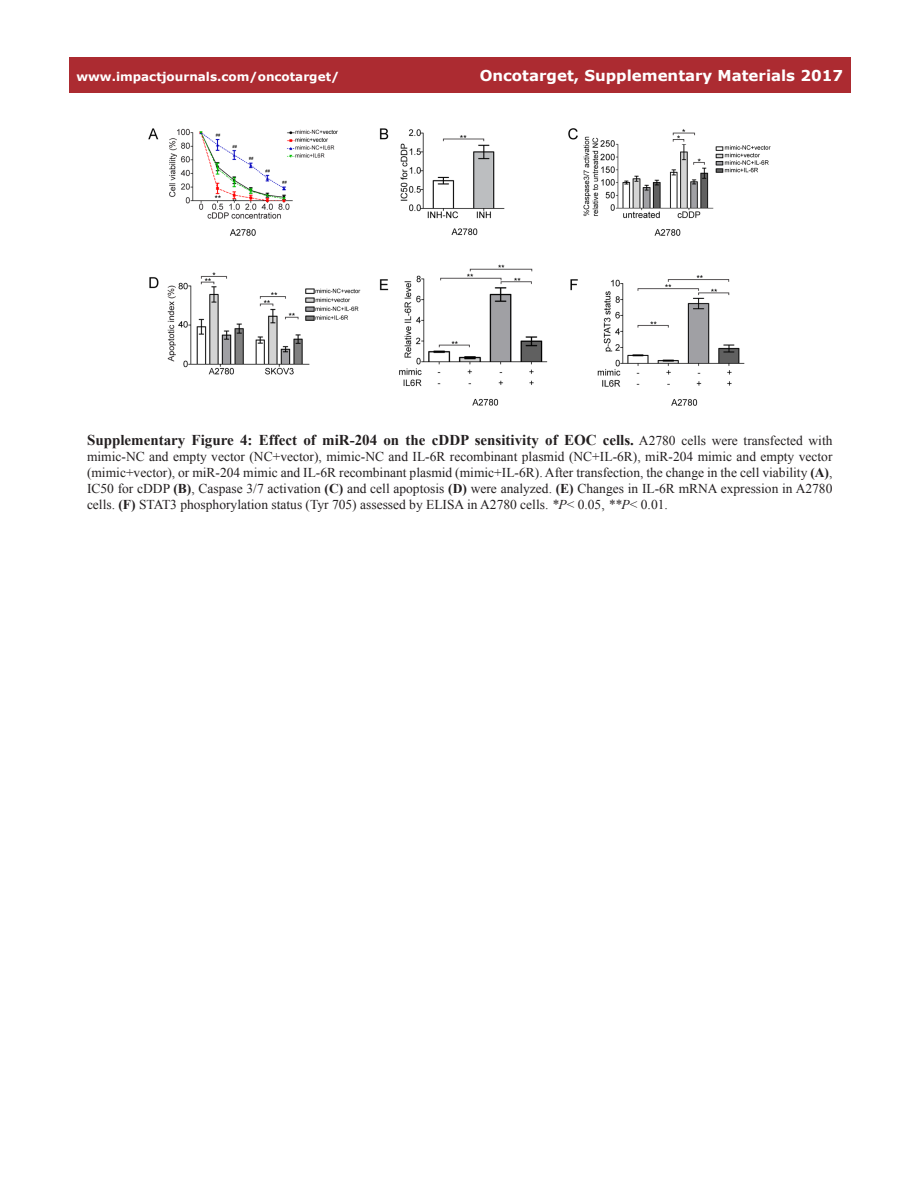
<style>
.page{position:relative;width:918px;height:1188px;background:#fff}
.page>*{position:absolute;margin:0;border:0;box-sizing:border-box;transform-origin:0 0}
.figuretext{font:700 15px "Times New Roman";color:#231f20}
.t1{font:700 15px "Verdana";color:#fff}
.figuretext-2{font:13.5px/16.2px "Times New Roman";color:#231f20;text-align:justify}
.t2{font:700 12px "Verdana";color:#fff}
.s1{font-weight:400;font-size:13.5px}
.s2{font-weight:700}
.s3{font-style:italic}
</style>
<div class="page">
<div style="left:69px;top:57px;width:781px;height:36px;background:#ac2b31"></div>
<img style="left:148px;top:128px;width:623px;height:278px">
<p class="t2" style="left:76px;top:68px;width:264px">www.impactjournals.com/oncotarget/</p>
<p class="t1" style="left:480px;top:65px;width:365px">Oncotarget, Supplementary Materials 2017</p>
<p class="figuretext" style="left:87px;top:429px;width:747px">Supplementary Figure 4: Effect of miR-204 on the cDDP sensitivity of EOC cells. <span class="s1">A2780 cells were transfected with</span></p>
<p class="figuretext-2" style="left:87px;top:448px;width:747px">mimic-NC and empty vector (NC+vector), mimic-NC and IL-6R recombinant plasmid (NC+IL-6R), miR-204 mimic and empty vector (mimic+vector), or miR-204 mimic and IL-6R recombinant plasmid (mimic+IL-6R). After transfection, the change in the cell viability <span class="s2">(A)</span>, IC50 for cDDP <span class="s2">(B)</span>, Caspase 3/7 activation <span class="s2">(C)</span> and cell apoptosis <span class="s2">(D)</span> were analyzed. <span class="s2">(E)</span> Changes in IL-6R mRNA expression in A2780 cells. <span class="s2">(F)</span> STAT3 phosphorylation status (Tyr 705) assessed by ELISA in A2780 cells. <span class="s3">*P</span>&lt; 0.05, <span class="s3">**P</span>&lt; 0.01.</p>
</div>
